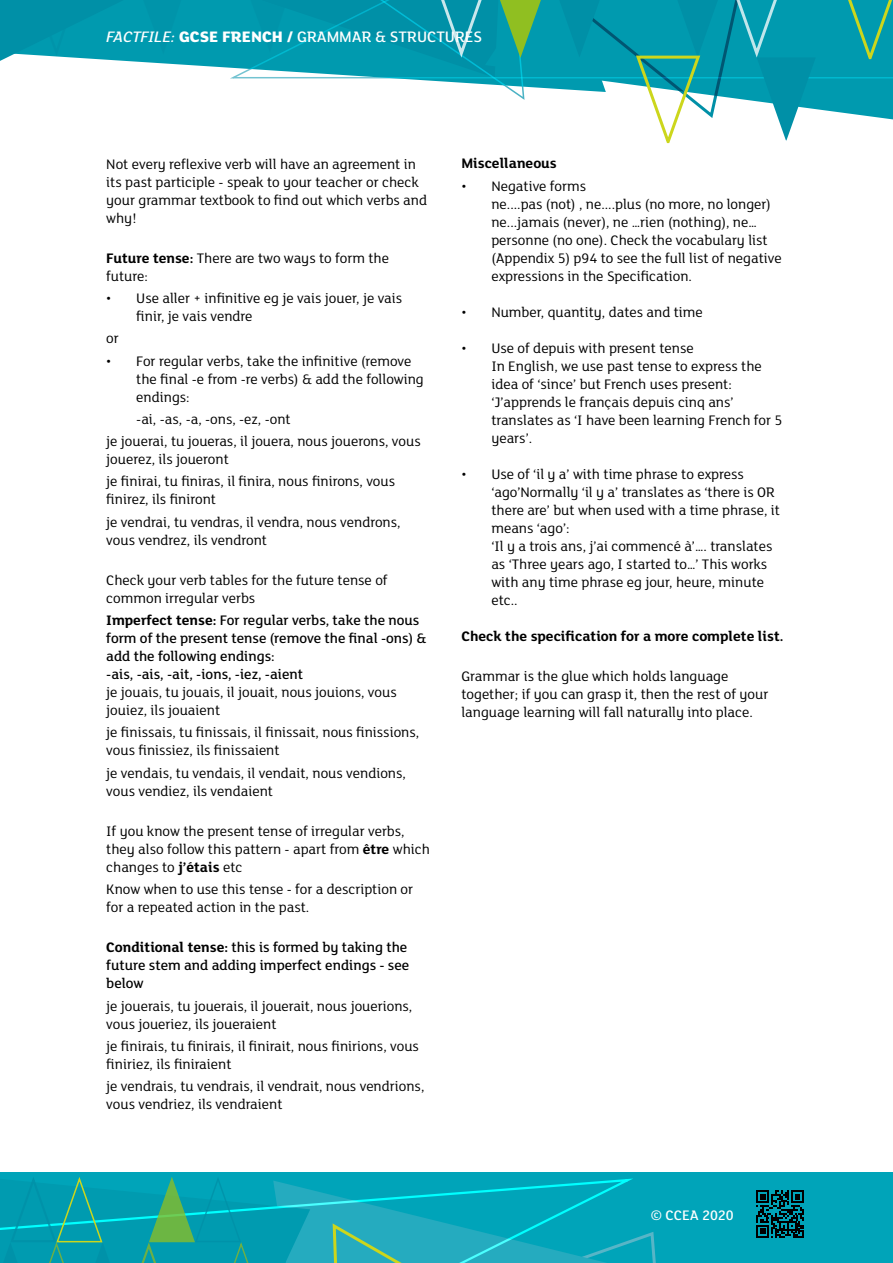
<style>
.page{position:relative;width:893px;height:1263px;background:#fff}
.page>*{position:absolute;margin:0;border:0;box-sizing:border-box;transform-origin:0 0}
.t1{font:800 16.5px "FS Lola";color:#fff}
.t2{font:500 16.5px "FS Lola";color:#fff}
.t3{font:15px/18px "FS Lola";color:#000}
.t4{font:500 15px/18px "FS Lola";color:#000}
.t5{font:700 15px "FS Lola";color:#000}
.t6{font:500 15px "FS Lola";color:#fff}
.s1{font-weight:500}
.s2{font-weight:500;font-style:italic}
.s3{font-weight:700}
</style>
<div class="page">
<div style="left:0;top:1172px;width:893px;height:91px;background:#00a4b9"></div>
<div style="left:189px;top:0;width:36px;height:68px;background:#009aaf"></div>
<svg style="left:0;top:0;width:189px;height:65px;background:#169fb3"></svg>
<svg style="left:225px;top:0;width:668px;height:144px"></svg>
<svg style="left:0;top:1177px;width:804px;height:86px"></svg>
<p class="t1" style="left:200px;top:25px;width:154px">SE FRENCH / <span class="s1">GRAMM</span></p>
<p class="t2" style="left:375px;top:26px;width:108px">&amp; S RUCTURES</p>
<p class="t1" style="left:107px;top:26px;width:357px"><span class="s2">FACTFILE:</span> GCE HISTORY OF ART / <span class="s1">ARCHITECTURE</span></p>
<p class="t3" style="left:106px;top:154px;width:322px">Not every reflexive verb will have an agreement in its past participle - speak to your teacher or check your grammar textbook to find out which verbs and why!</p>
<p class="t3" style="left:106px;top:248px;width:284px"><span class="s3">Future tense:</span> There are two ways to form the future:</p>
<p class="t3" style="left:136px;top:289px;width:267px;text-indent:-30px">• Use aller + infinitive eg je vais jouer, je vais finir, je vais vendre</p>
<p class="t3" style="left:106px;top:329px;width:14px">or</p>
<p class="t3" style="left:136px;top:351px;width:289px;text-indent:-30px">• For regular verbs, take the infinitive (remove the final -e from -re verbs) &amp; add the following endings:</p>
<p class="t3" style="left:106px;top:407px;width:316px;line-height:22.2px;text-indent:30px">-ai, -as, -a, -ons, -ez, -ont<br>je jouerai, tu joueras, il jouera, nous jouerons, vous</p>
<p class="t3" style="left:106px;top:447px;width:290px;line-height:22.2px">jouerez, ils joueront<br>je finirai, tu finiras, il finira, nous finirons, vous</p>
<p class="t3" style="left:106px;top:488px;width:296px;line-height:22.2px">finirez, ils finiront<br>je vendrai, tu vendras, il vendra, nous vendrons,</p>
<p class="t3" style="left:106px;top:530px;width:162px">vous vendrez, ils vendront</p>
<p class="t3" style="left:106px;top:570px;width:283px">Check your verb tables for the future tense of common irregular verbs</p>
<p class="t4" style="left:106px;top:611px;width:322px"><span class="s3">Imperfect tense:</span> For regular verbs, take the nous form of the present tense (remove the final -ons) &amp; add the following endings:<br>-ais, -ais, -ait, -ions, -iez, -aient</p>
<p class="t3" style="left:106px;top:683px;width:292px">je jouais, tu jouais, il jouait, nous jouions, vous jouiez, ils jouaient</p>
<p class="t3" style="left:106px;top:723px;width:314px">je finissais, tu finissais, il finissait, nous finissions, vous finissiez, ils finissaient</p>
<p class="t3" style="left:106px;top:763px;width:301px">je vendais, tu vendais, il vendait, nous vendions, vous vendiez, ils vendaient</p>
<p class="t3" style="left:106px;top:821px;width:325px">If you know the present tense of irregular verbs, they also follow this pattern - apart from <span class="s3">être</span> which changes to <span class="s3">j’étais</span> etc</p>
<p class="t3" style="left:106px;top:880px;width:308px">Know when to use this tense - for a description or for a repeated action in the past.</p>
<p class="t4" style="left:106px;top:938px;width:305px"><span class="s3">Conditional tense:</span> this is formed by taking the future stem and adding imperfect endings - see below</p>
<p class="t3" style="left:106px;top:996px;width:308px">je jouerais, tu jouerais, il jouerait, nous jouerions, vous joueriez, ils joueraient</p>
<p class="t3" style="left:106px;top:1036px;width:314px">je finirais, tu finirais, il finirait, nous finirions, vous finiriez, ils finiraient</p>
<p class="t3" style="left:106px;top:1076px;width:320px">je vendrais, tu vendrais, il vendrait, nous vendrions, vous vendriez, ils vendraient</p>
<p class="t5" style="left:461px;top:153px;width:97px">Miscellaneous</p>
<p class="t3" style="left:491px;top:176px;width:292px;text-indent:-30px">• Negative forms<br>ne....pas (not) , ne....plus (no more, no longer) ne...jamais (never), ne …rien (nothing), ne… personne (no one). Check the vocabulary list (Appendix 5) p94 to see the full list of negative expressions in the Specification.</p>
<p class="t3" style="left:461px;top:302px;width:243px">• Number, quantity, dates and time</p>
<p class="t3" style="left:491px;top:338px;width:293px;text-indent:-30px">• Use of depuis with present tense<br>In English, we use past tense to express the idea of ‘since’ but French uses present: ‘J’apprends le français depuis cinq ans’ translates as ‘I have been learning French for 5 years’.</p>
<p class="t3" style="left:491px;top:464px;width:290px;text-indent:-30px">• Use of ‘il y a’ with time phrase to express ‘ago’Normally ‘il y a’ translates as ‘there is OR there are’ but when used with a time phrase, it means ‘ago’:<br>‘Il y a trois ans, j’ai commencé à’…. translates as ‘Three years ago, I started to…’ This works with any time phrase eg jour, heure, minute etc..</p>
<p class="t5" style="left:461px;top:626px;width:324px">Check the specification for a more complete list.</p>
<p class="t3" style="left:461px;top:666px;width:309px">Grammar is the glue which holds language together; if you can grasp it, then the rest of your language learning will fall naturally into place.</p>
<p class="t6" style="left:651px;top:1206px;width:84px">© CCEA 2020</p>
</div>
